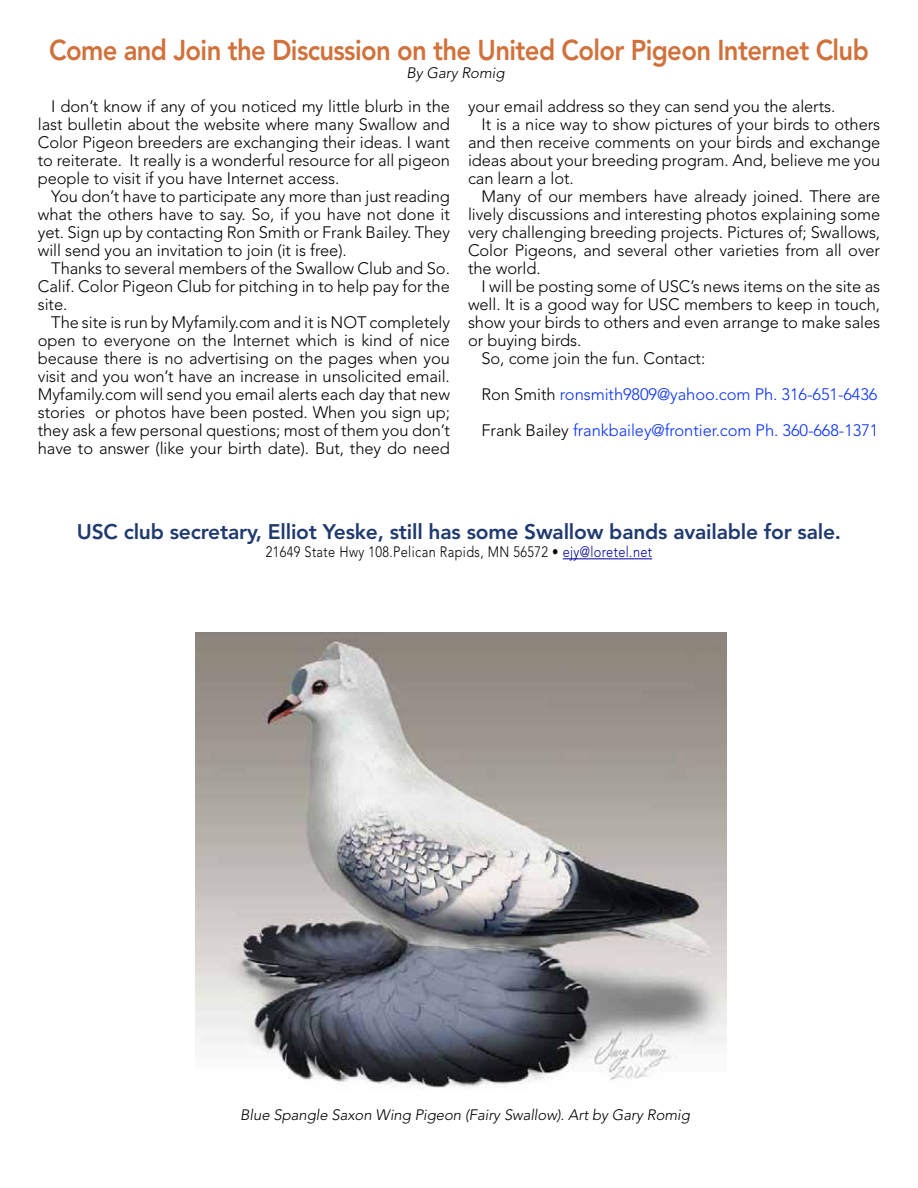
<style>
.page{position:relative;width:918px;height:1188px;background:#fff}
.page>*{position:absolute;margin:0;border:0;box-sizing:border-box;transform-origin:0 0}
.t1{font:800 28.5px "Avenir";letter-spacing:-.025em;color:#d1713b;scale:.9 1}
.t2{font:800 21px "Avenir";letter-spacing:-.01em;color:#203a70}
.t3{font:300 16.5px/18px "Avenir";letter-spacing:-.005em;color:#000;text-align:justify}
.t4{font:300 16.5px/36px "Avenir";letter-spacing:-.005em;color:#052fff}
.t5{font:italic 300 15px "Avenir";letter-spacing:-.005em;color:#000}
.t6{font:300 15px "Avenir";letter-spacing:.03em;color:#000;scale:.85 1}
.s1{color:#000}
.s2{color:#009}
</style>
<div class="page">
<img style="left:196px;top:633px;width:531px;height:456px">
<hr style="left:563px;top:558px;width:89px;height:1px;background:#009">
<h1 class="t1" style="left:49px;top:33px;width:912px">Come and Join the Discussion on the United Color Pigeon Internet Club</h1>
<p class="t3" style="left:38px;top:97px;width:414px;text-indent:13px">I don’t know if any of you noticed my little blurb in the last bulletin about the website where many Swallow and Color Pigeon breeders are exchanging their ideas. I want to reiterate. It really is a wonderful resource for all pigeon people to visit if you have Internet access.</p>
<p class="t3" style="left:38px;top:187px;width:414px;text-indent:13px">You don’t have to participate any more than just reading what the others have to say. So, if you have not done it yet. Sign up by contacting Ron Smith or Frank Bailey. They will send you an invitation to join (it is free).</p>
<p class="t3" style="left:38px;top:259px;width:414px;text-indent:13px">Thanks to several members of the Swallow Club and So.<br>Calif. Color Pigeon Club for pitching in to help pay for the site.</p>
<p class="t3" style="left:38px;top:313px;width:414px;text-indent:13px">The site is run by Myfamily.com and it is NOT completely open to everyone on the Internet which is kind of nice because there is no advertising on the pages when you visit and you won’t have an increase in unsolicited email.<br>Myfamily.com will send you email alerts each day that new stories or photos have been posted. When you sign up; they ask a few personal questions; most of them you don’t have to answer (like your birth date). But, they do need</p>
<p class="t5" style="left:406px;top:64px;width:100px">By Gary Romig</p>
<p class="t3" style="left:468px;top:98px;width:369px">your email address so they can send you the alerts.</p>
<p class="t3" style="left:482px;top:116px;width:400px">It is a nice way to show pictures of your birds to others</p>
<p class="t3" style="left:468px;top:134px;width:414px">and then receive comments on your birds and exchange</p>
<p class="t3" style="left:468px;top:152px;width:414px">ideas about your breeding program. And, believe me you</p>
<p class="t3" style="left:468px;top:170px;width:107px">can learn a lot.</p>
<p class="t3" style="left:482px;top:188px;width:400px">Many of our members have already joined. There are</p>
<p class="t3" style="left:468px;top:206px;width:414px">lively discussions and interesting photos explaining some</p>
<p class="t3" style="left:468px;top:224px;width:414px">very challenging breeding projects. Pictures of; Swallows,</p>
<p class="t3" style="left:468px;top:242px;width:414px">Color Pigeons, and several other varieties from all over</p>
<p class="t3" style="left:468px;top:260px;width:74px">the world.</p>
<p class="t3" style="left:482px;top:278px;width:400px">I will be posting some of USC’s news items on the site as</p>
<p class="t3" style="left:468px;top:296px;width:414px">well. It is a good way for USC members to keep in touch,</p>
<p class="t3" style="left:468px;top:314px;width:414px">show your birds to others and even arrange to make sales</p>
<p class="t3" style="left:468px;top:332px;width:115px">or buying birds.</p>
<p class="t3" style="left:482px;top:350px;width:225px">So, come join the fun. Contact:</p>
<p class="t4" style="left:482px;top:377px;width:398px"><span class="s1">Ron Smith</span> ronsmith9809@yahoo.com Ph. 316-651-6436<br><span class="s1">Frank Bailey</span> frankbailey@frontier.com Ph. 360-668-1371</p>
<p class="t2" style="left:77px;top:520px;width:766px">USC club secretary, Elliot Yeske, still has some Swallow bands available for sale.</p>
<p class="t6" style="left:266px;top:543px;width:456px">21649 State Hwy 108.Pelican Rapids, MN 56572 • <span class="s2">ejy@loretel.net</span></p>
<p class="t5" style="left:240px;top:1106px;width:451px">Blue Spangle Saxon Wing Pigeon (Fairy Swallow). Art by Gary Romig</p>
</div>
